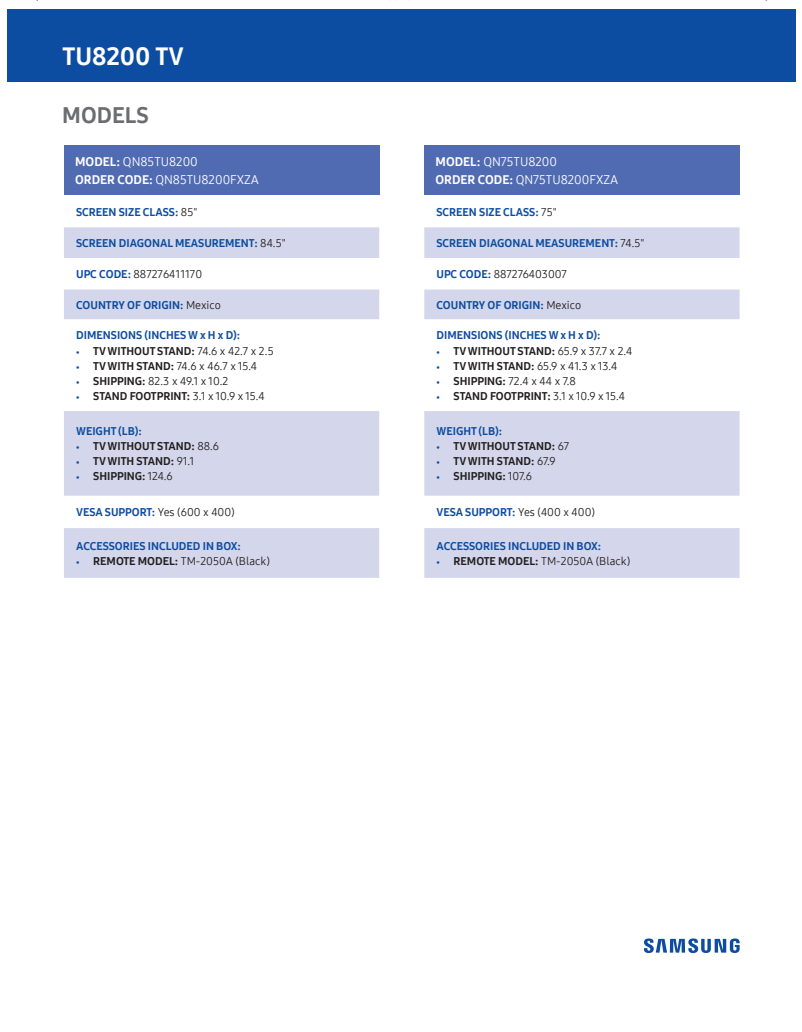
<style>
.page{position:relative;width:802px;height:1032px;background:#fff}
.page>*{position:absolute;margin:0;border:0;box-sizing:border-box;transform-origin:0 0}
.t1{font:25px "Samsung One 800";color:#fff}
.t2{font:22.5px "Samsung One 800";color:#6c6d70}
.t3{font:12.5px/17.5px "Samsung One 400";color:#fff}
.t4{font:11.25px "Samsung One 800";color:#0d4da1}
.t5{font:11.25px "Samsung One 800";color:#231f20}
.t6{font:11.25px "Samsung One 400";color:#231f20}
.s1{font-family:"Samsung One 800"}
.s2{font-family:"Samsung One 400";color:#231f20}
.s3{font-family:"Samsung One 800";color:#0d4da1}
.s4{font-size:7.5px;color:#0d4da1}
.s5{font-family:"Samsung One 400"}
.s6{font-family:"Samsung One 800";font-size:7.5px;color:#0d4da1}
</style>
<div class="page">
<div style="left:8px;top:9px;width:787px;height:73px;background:#0d4da1"></div>
<svg style="left:643px;top:938px;width:96px;height:15px"></svg>
<div style="left:64px;top:145px;width:315px;height:50px;background:#516bb3"></div>
<svg style="left:64px;top:227px;width:315px;height:351px;fill:#d4d6eb"></svg>
<div style="left:424px;top:145px;width:315px;height:50px;background:#516bb3"></div>
<svg style="left:424px;top:227px;width:315px;height:351px;fill:#d4d6eb"></svg>
<h1 class="t1" style="left:62px;top:40px;width:123px">TU8200 TV</h1>
<h2 class="t2" style="left:62px;top:100px;width:88px">MODELS</h2>
<p class="t3" style="left:75px;top:153px;width:185px"><span class="s1">MODEL:</span> QN85TU8200<br><span class="s1">ORDER CODE:</span> QN85TU8200FXZA</p>
<p class="t4" style="left:76px;top:204px;width:123px">SCREEN SIZE CLASS: <span class="s2">85"</span></p>
<p class="t4" style="left:76px;top:235px;width:211px">SCREEN DIAGONAL MEASUREMENT: <span class="s2">84.5"</span></p>
<p class="t6" style="left:76px;top:267px;width:127px"><span class="s3">UPC CODE:</span> 887276411170</p>
<p class="t4" style="left:76px;top:297px;width:146px">COUNTRY OF ORIGIN: <span class="s2">Mexico</span></p>
<p class="t4" style="left:76px;top:328px;width:165px">DIMENSIONS (INCHES W x H x D):</p>
<p class="t5" style="left:76px;top:343px;width:199px"><span class="s4">•</span> TV WITHOUT STAND: <span class="s5">74.6 x 42.7 x 2.5</span></p>
<p class="t6" style="left:76px;top:358px;width:182px"><span class="s6">•</span> <span class="s1">TV WITH STAND:</span> 74.6 x 46.7 x 15.4</p>
<p class="t6" style="left:76px;top:373px;width:154px"><span class="s6">•</span> <span class="s1">SHIPPING:</span> 82.3 x 49.1 x 10.2</p>
<p class="t5" style="left:76px;top:388px;width:190px"><span class="s4">•</span> STAND FOOTPRINT: <span class="s5">3.1 x 10.9 x 15.4</span></p>
<p class="t4" style="left:76px;top:424px;width:67px">WEIGHT (LB):</p>
<p class="t5" style="left:76px;top:439px;width:144px"><span class="s4">•</span> TV WITHOUT STAND: <span class="s5">88.6</span></p>
<p class="t5" style="left:76px;top:454px;width:119px"><span class="s4">•</span> TV WITH STAND: <span class="s5">91.1</span></p>
<p class="t5" style="left:76px;top:469px;width:98px"><span class="s4">•</span> SHIPPING: <span class="s5">124.6</span></p>
<p class="t4" style="left:76px;top:505px;width:160px">VESA SUPPORT: <span class="s2">Yes (600 x 400)</span></p>
<p class="t4" style="left:76px;top:538px;width:166px">ACCESSORIES INCLUDED IN BOX:</p>
<p class="t6" style="left:76px;top:553px;width:195px"><span class="s6">•</span> <span class="s1">REMOTE MODEL:</span> TM-2050A (Black)</p>
<p class="t3" style="left:435px;top:153px;width:184px"><span class="s1">MODEL:</span> QN75TU8200<br><span class="s1">ORDER CODE:</span> QN75TU8200FXZA</p>
<p class="t4" style="left:436px;top:204px;width:122px">SCREEN SIZE CLASS: <span class="s2">75"</span></p>
<p class="t4" style="left:436px;top:235px;width:209px">SCREEN DIAGONAL MEASUREMENT: <span class="s2">74.5"</span></p>
<p class="t6" style="left:436px;top:267px;width:132px"><span class="s3">UPC CODE:</span> 887276403007</p>
<p class="t4" style="left:436px;top:297px;width:146px">COUNTRY OF ORIGIN: <span class="s2">Mexico</span></p>
<p class="t4" style="left:436px;top:328px;width:165px">DIMENSIONS (INCHES W x H x D):</p>
<p class="t5" style="left:436px;top:343px;width:197px"><span class="s4">•</span> TV WITHOUT STAND: <span class="s5">65.9 x 37.7 x 2.4</span></p>
<p class="t6" style="left:436px;top:358px;width:182px"><span class="s6">•</span> <span class="s1">TV WITH STAND:</span> 65.9 x 41.3 x 13.4</p>
<p class="t6" style="left:436px;top:373px;width:141px"><span class="s6">•</span> <span class="s1">SHIPPING:</span> 72.4 x 44 x 7.8</p>
<p class="t5" style="left:436px;top:388px;width:190px"><span class="s4">•</span> STAND FOOTPRINT: <span class="s5">3.1 x 10.9 x 15.4</span></p>
<p class="t4" style="left:436px;top:424px;width:67px">WEIGHT (LB):</p>
<p class="t5" style="left:436px;top:439px;width:134px"><span class="s4">•</span> TV WITHOUT STAND: <span class="s5">67</span></p>
<p class="t5" style="left:436px;top:454px;width:121px"><span class="s4">•</span> TV WITH STAND: <span class="s5">67.9</span></p>
<p class="t5" style="left:436px;top:469px;width:97px"><span class="s4">•</span> SHIPPING: <span class="s5">107.6</span></p>
<p class="t4" style="left:436px;top:505px;width:160px">VESA SUPPORT: <span class="s2">Yes (400 x 400)</span></p>
<p class="t4" style="left:436px;top:538px;width:166px">ACCESSORIES INCLUDED IN BOX:</p>
<p class="t6" style="left:436px;top:553px;width:195px"><span class="s6">•</span> <span class="s1">REMOTE MODEL:</span> TM-2050A (Black)</p>
</div>
